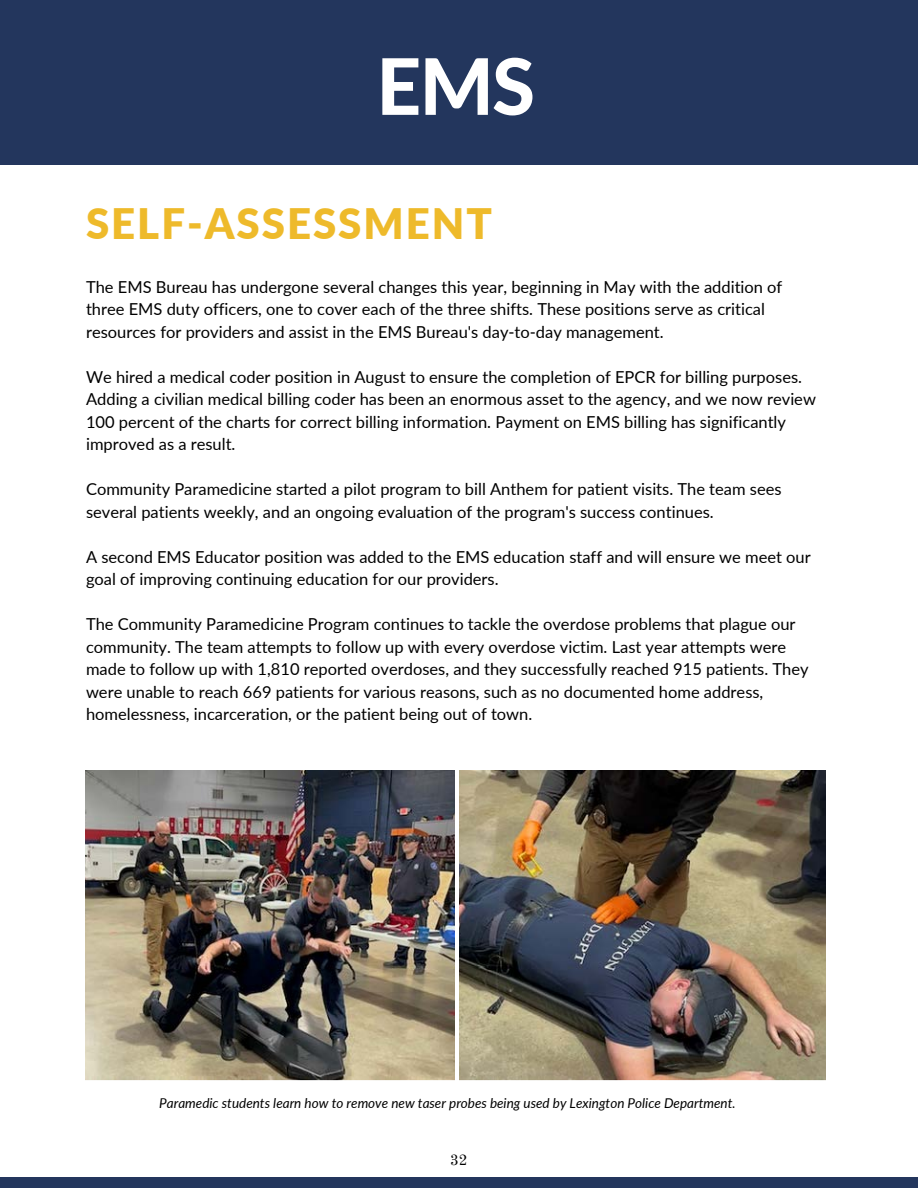
<style>
.page{position:relative;width:918px;height:1188px;background:#fff}
.page>*{position:absolute;margin:0;border:0;box-sizing:border-box;transform-origin:0 0}
.t1{font:800 78px "Lato";color:#fff}
.t2{font:900 42px "Lato";letter-spacing:.045em;color:#eeba2b}
.t3{font:16.5px/22.5px "Lato";color:#000}
.t4{font:15px "Old Standard";color:#000}
.t5{font:italic 13.5px "Lato";color:#000}
</style>
<div class="page">
<img style="left:85px;top:770px;width:369px;height:311px">
<div style="left:0;top:0;width:918px;height:164px;background:#23365d"></div>
<div style="left:0;top:1177px;width:918px;height:11px;background:#23365d"></div>
<img style="left:459px;top:770px;width:367px;height:311px">
<p class="t1" style="left:376px;top:38px;width:160px">EMS</p>
<p class="t2" style="left:86px;top:198px;width:408px">SELF-ASSESSMENT</p>
<p class="t3" style="left:86px;top:275px;width:698px">The EMS Bureau has undergone several changes this year, beginning in May with the addition of three EMS duty officers, one to cover each of the three shifts. These positions serve as critical resources for providers and assist in the EMS Bureau's day-to-day management.</p>
<p class="t3" style="left:86px;top:365px;width:731px">We hired a medical coder position in August to ensure the completion of EPCR for billing purposes.<br>Adding a civilian medical billing coder has been an enormous asset to the agency, and we now review 100 percent of the charts for correct billing information. Payment on EMS billing has significantly improved as a result.</p>
<p class="t3" style="left:86px;top:477px;width:697px">Community Paramedicine started a pilot program to bill Anthem for patient visits. The team sees several patients weekly, and an ongoing evaluation of the program's success continues.</p>
<p class="t3" style="left:86px;top:545px;width:726px">A second EMS Educator position was added to the EMS education staff and will ensure we meet our goal of improving continuing education for our providers.</p>
<p class="t3" style="left:86px;top:612px;width:724px">The Community Paramedicine Program continues to tackle the overdose problems that plague our community. The team attempts to follow up with every overdose victim. Last year attempts were made to follow up with 1,810 reported overdoses, and they successfully reached 915 patients. They were unable to reach 669 patients for various reasons, such as no documented home address, homelessness, incarceration, or the patient being out of town.</p>
<p class="t5" style="left:159px;top:1095px;width:578px">Paramedic students learn how to remove new taser probes being used by Lexington Police Department.</p>
<p class="t4" style="left:450px;top:1151px;width:19px">32</p>
</div>
